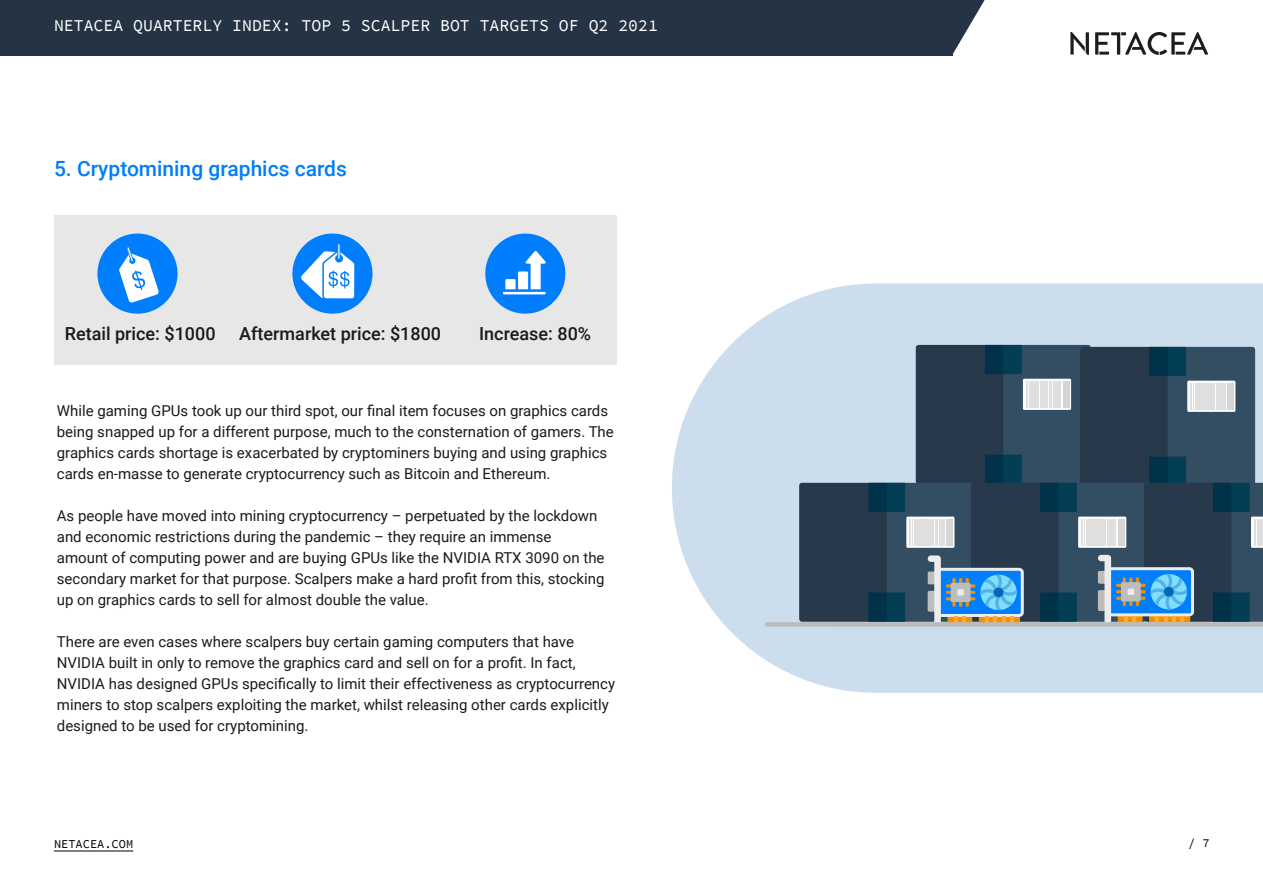
<style>
.page{position:relative;width:1263px;height:893px;background:#fff}
.page>*{position:absolute;margin:0;border:0;box-sizing:border-box;transform-origin:0 0}
.t1{font:500 21px "Roboto";color:#007dfc}
.t2{font:500 18px "Roboto";color:#1a1a1a}
.t3{font:16.5px "Source Code Pro";color:#fff}
.t4{font:15px/21px "Roboto";color:#1a1a1a}
.t5{font:12px "Source Code Pro";color:#000}
</style>
<div class="page">
<div style="left:0;top:0;width:952px;height:55px;background:#243444"></div>
<svg style="left:952px;top:0;width:33px;height:55px"></svg>
<hr style="left:54px;top:851px;width:79px;height:1px;background:#000">
<svg style="left:1070px;top:32px;width:19px;height:23px"></svg>
<svg style="left:1095px;top:32px;width:113px;height:23px"></svg>
<svg style="left:672px;top:283px;width:591px;height:410px;fill:#ccdeed"></svg>
<div style="left:54px;top:215px;width:563px;height:150px;background:#e7e7e7"></div>
<div style="left:97px;top:234px;width:81px;height:80px;background:#007efd;border-radius:50%"></div>
<div style="left:292px;top:234px;width:80px;height:80px;background:#007efd;border-radius:50%"></div>
<div style="left:485px;top:234px;width:80px;height:80px;background:#007efd;border-radius:50%"></div>
<svg style="left:119px;top:247px;width:40px;height:56px"></svg>
<svg style="left:301px;top:243px;width:54px;height:58px"></svg>
<hr style="left:503px;top:292px;width:43px;height:2px;background:#fff">
<svg style="left:505px;top:251px;width:41px;height:38px"></svg>
<svg style="left:799px;top:345px;width:464px;height:277px"></svg>
<div style="left:1121px;top:582px;width:20px;height:19px;background:#bdbdbd;border-radius:2px"></div>
<div style="left:1127px;top:589px;width:7px;height:6px;background:#ececec;border-radius:2px"></div>
<div style="left:1164px;top:587px;width:10px;height:10px;background:#0566b5;border-radius:50%"></div>
<div style="left:767px;top:622px;width:496px;height:5px;background:#bababa"></div>
<p class="t3" style="left:54px;top:14px;width:605px">NETACEA QUARTERLY INDEX: TOP 5 SCALPER BOT TARGETS OF Q2 2021</p>
<h1 class="t1" style="left:54px;top:154px;width:294px">5. Cryptomining graphics cards</h1>
<p class="t2" style="left:65px;top:321px;width:152px">Retail price: $1000</p>
<p class="t2" style="left:239px;top:321px;width:203px">Aftermarket price: $1800</p>
<p class="t2" style="left:479px;top:321px;width:113px">Increase: 80%</p>
<p class="t4" style="left:57px;top:400px;width:558px">While gaming GPUs took up our third spot, our final item focuses on graphics cards being snapped up for a different purpose, much to the consternation of gamers. The graphics cards shortage is exacerbated by cryptominers buying and using graphics cards en-masse to generate cryptocurrency such as Bitcoin and Ethereum.</p>
<p class="t4" style="left:57px;top:505px;width:549px">As people have moved into mining cryptocurrency – perpetuated by the lockdown and economic restrictions during the pandemic – they require an immense amount of computing power and are buying GPUs like the NVIDIA RTX 3090 on the secondary market for that purpose. Scalpers make a hard profit from this, stocking up on graphics cards to sell for almost double the value.</p>
<p class="t4" style="left:57px;top:631px;width:560px">There are even cases where scalpers buy certain gaming computers that have NVIDIA built in only to remove the graphics card and sell on for a profit. In fact, NVIDIA has designed GPUs specifically to limit their effectiveness as cryptocurrency miners to stop scalpers exploiting the market, whilst releasing other cards explicitly designed to be used for cryptomining.</p>
<p class="t5" style="left:54px;top:836px;width:81px">NETACEA.COM</p>
<p class="t5" style="left:1188px;top:835px;width:23px">/ 7</p>
</div>
